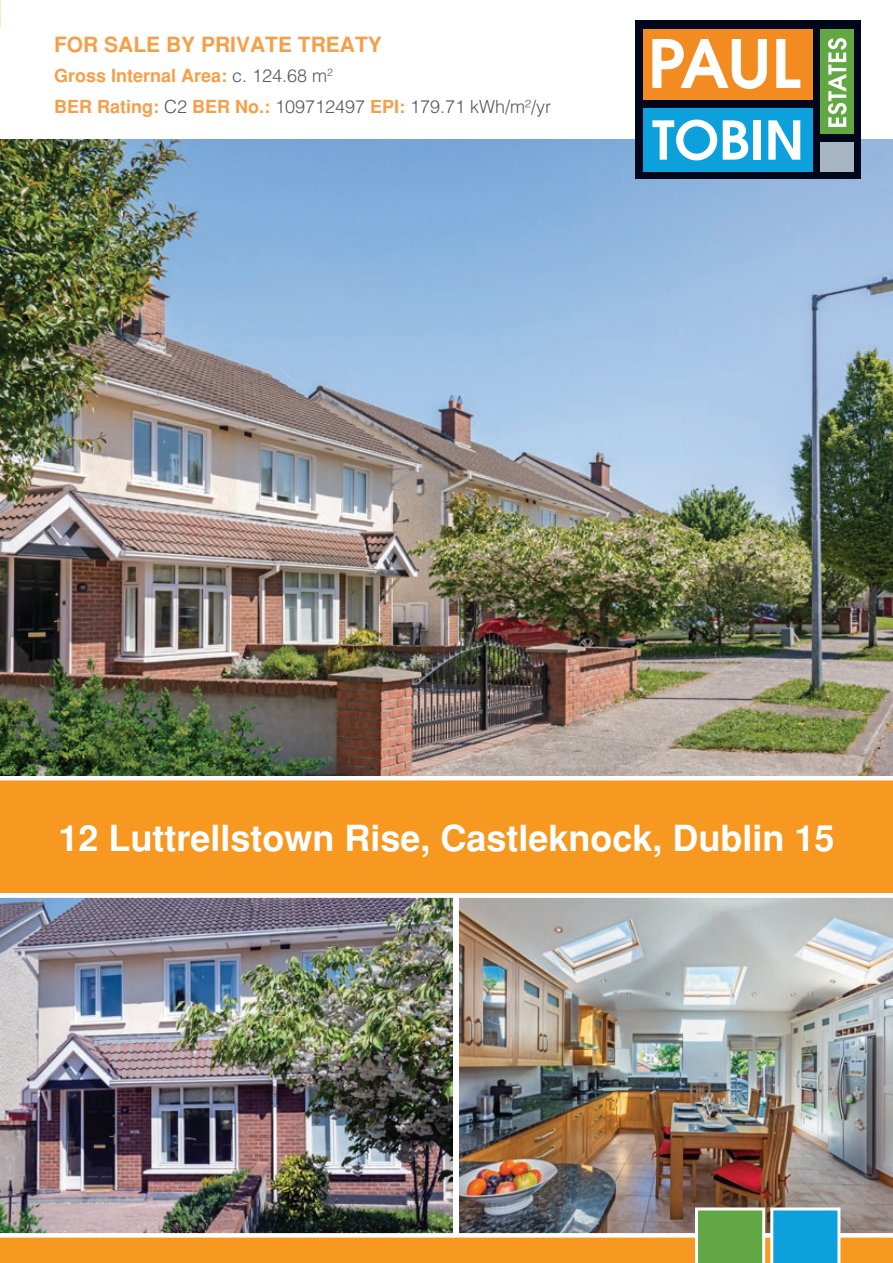
<style>
.page{position:relative;width:893px;height:1263px;background:#fff}
.page>*{position:absolute;margin:0;border:0;box-sizing:border-box;transform-origin:0 0}
.t1{font:700 36px "Helvetica";color:#fff}
.t2{font:700 21px "Helvetica";color:#f59f49}
.t3{font:700 18px/30.2px "Helvetica";color:#f59f49}
.t4{font:300 18px "Helvetica";color:#57585a}
.s1{font-weight:300;color:#57585a}
.s2{font-weight:700;color:#f59f49}
</style>
<div class="page">
<img style="left:0;top:898px;width:453px;height:309px">
<img style="left:459px;top:898px;width:434px;height:309px">
<img style="left:0;top:139px;width:893px;height:637px">
<div style="left:636px;top:20px;width:225px;height:159px;background:#01071a"></div>
<div style="left:643px;top:29px;width:170px;height:71px;background:#f28b20"></div>
<div style="left:643px;top:108px;width:170px;height:63px;background:#0ca0dc"></div>
<div style="left:821px;top:29px;width:33px;height:105px;background:#61a844"></div>
<div style="left:821px;top:142px;width:33px;height:29px;background:#a7b5c3"></div>
<svg style="left:652px;top:39px;width:115px;height:50px"></svg>
<svg style="left:776px;top:39px;width:24px;height:49px"></svg>
<svg style="left:652px;top:120px;width:65px;height:40px"></svg>
<svg style="left:723px;top:120px;width:25px;height:40px"></svg>
<div style="left:754px;top:120px;width:7px;height:40px;background:#fff"></div>
<svg style="left:768px;top:120px;width:32px;height:40px"></svg>
<svg style="left:828px;top:38px;width:19px;height:89px"></svg>
<div style="left:0;top:780px;width:893px;height:113px;background:#f79820"></div>
<img style="left:0;top:1207px;width:893px;height:56px">
<p class="t2" style="left:54px;top:33px;width:329px">For Sale by Private Treaty</p>
<p class="t3" style="left:54px;top:61px;width:280px">Gross Internal Area: <span class="s1">c. 124.68 m</span><sup>2<br></sup>BER</p>
<p class="t3" style="left:97px;top:91px;width:108px">Rating: <span class="s1">C2</span> BER</p>
<p class="t4" style="left:235px;top:95px;width:318px"><span class="s2">No.:</span> 109712497 <span class="s2">EPI:</span> 179.71 kWh/m²/yr</p>
<h1 class="t1" style="left:58px;top:817px;width:778px">12 Luttrellstown Rise, Castleknock, Dublin 15</h1>
</div>
